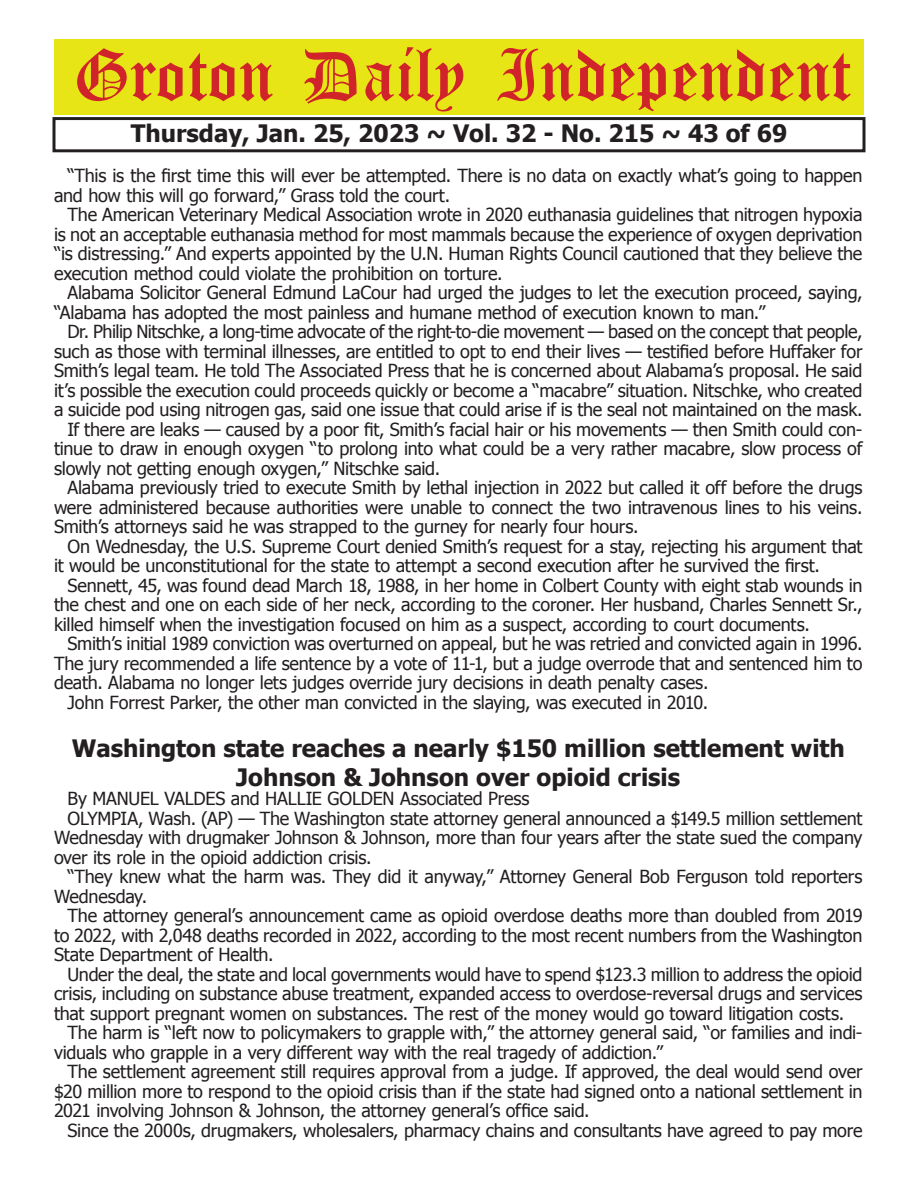
<style>
.page{position:relative;width:918px;height:1188px;background:#fff}
.page>*{position:absolute;margin:0;border:0;box-sizing:border-box;transform-origin:0 0}
.t1{font:54px "Old English Five";color:#d1232a}
.t2{font:700 24px/28.8px "Tahoma";color:#231f20;text-align:center}
.t3{font:18px/19.5px "Tahoma";letter-spacing:-.01em;color:#231f20}
</style>
<div class="page">
<div style="left:52px;top:117px;width:814px;height:35px;border:3px solid #231f20"></div>
<div style="left:54px;top:40px;width:810px;height:75px;background:#e7e515"></div>
<h1 class="t1" style="left:73px;top:50px;width:779px">Groton Daily Independent</h1>
<h2 class="t2" style="left:131px;top:117px;width:658px">Thursday, Jan. 25, 2023 ~ Vol. 32 - No. 215 ~ 43 of 69</h2>
<p class="t3" style="left:54px;top:165px;width:810px;text-indent:14px">“This is the first time this will ever be attempted. There is no data on exactly what’s going to happen and how this will go forward,” Grass told the court.</p>
<p class="t3" style="left:54px;top:204px;width:810px;text-align:justify;text-indent:14px">The American Veterinary Medical Association wrote in 2020 euthanasia guidelines that nitrogen hypoxia is not an acceptable euthanasia method for most mammals because the experience of oxygen deprivation “is distressing.” And experts appointed by the U.N. Human Rights Council cautioned that they believe the execution method could violate the prohibition on torture.</p>
<p class="t3" style="left:54px;top:282px;width:810px;text-indent:14px">Alabama Solicitor General Edmund LaCour had urged the judges to let the execution proceed, saying, “Alabama has adopted the most painless and humane method of execution known to man.”</p>
<p class="t3" style="left:68px;top:321px;width:796px">Dr. Philip Nitschke, a long-time advocate of the right-to-die movement — based on the concept that people,</p>
<p class="t3" style="left:54px;top:341px;width:810px">such as those with terminal illnesses, are entitled to opt to end their lives — testified before Huffaker for</p>
<p class="t3" style="left:54px;top:360px;width:810px">Smith’s legal team. He told The Associated Press that he is concerned about Alabama’s proposal. He said</p>
<p class="t3" style="left:54px;top:380px;width:810px">it’s possible the execution could proceeds quickly or become a “macabre” situation. Nitschke, who created</p>
<p class="t3" style="left:54px;top:399px;width:810px">a suicide pod using nitrogen gas, said one issue that could arise if is the seal not maintained on the mask.</p>
<p class="t3" style="left:68px;top:419px;width:796px">If there are leaks — caused by a poor fit, Smith’s facial hair or his movements — then Smith could con-</p>
<p class="t3" style="left:54px;top:438px;width:810px">tinue to draw in enough oxygen “to prolong into what could be a very rather macabre, slow process of</p>
<p class="t3" style="left:54px;top:458px;width:388px">slowly not getting enough oxygen,” Nitschke said.</p>
<p class="t3" style="left:68px;top:477px;width:797px">Alabama previously tried to execute Smith by lethal injection in 2022 but called it off before the drugs</p>
<p class="t3" style="left:54px;top:497px;width:810px">were administered because authorities were unable to connect the two intravenous lines to his veins.</p>
<p class="t3" style="left:54px;top:516px;width:586px">Smith’s attorneys said he was strapped to the gurney for nearly four hours.</p>
<p class="t3" style="left:68px;top:536px;width:796px">On Wednesday, the U.S. Supreme Court denied Smith’s request for a stay, rejecting his argument that</p>
<p class="t3" style="left:54px;top:555px;width:768px">it would be unconstitutional for the state to attempt a second execution after he survived the first.</p>
<p class="t3" style="left:68px;top:575px;width:797px">Sennett, 45, was found dead March 18, 1988, in her home in Colbert County with eight stab wounds in</p>
<p class="t3" style="left:54px;top:594px;width:810px">the chest and one on each side of her neck, according to the coroner. Her husband, Charles Sennett Sr.,</p>
<p class="t3" style="left:54px;top:613px;width:757px">killed himself when the investigation focused on him as a suspect, according to court documents.</p>
<p class="t3" style="left:68px;top:633px;width:797px">Smith’s initial 1989 conviction was overturned on appeal, but he was retried and convicted again in 1996.</p>
<p class="t3" style="left:54px;top:652px;width:810px">The jury recommended a life sentence by a vote of 11-1, but a judge overrode that and sentenced him to</p>
<p class="t3" style="left:54px;top:672px;width:656px">death. Alabama no longer lets judges override jury decisions in death penalty cases.</p>
<p class="t3" style="left:68px;top:691px;width:642px">John Forrest Parker, the other man convicted in the slaying, was executed in 2010.</p>
<h2 class="t2" style="left:72px;top:732px;width:775px">Washington state reaches a nearly $150 million settlement with<br>Johnson &amp; Johnson over opioid crisis</h2>
<p class="t3" style="left:68px;top:788px;width:464px">By MANUEL VALDES and HALLIE GOLDEN Associated Press</p>
<p class="t3" style="left:68px;top:808px;width:797px">OLYMPIA, Wash. (AP) — The Washington state attorney general announced a $149.5 million settlement</p>
<p class="t3" style="left:54px;top:827px;width:810px">Wednesday with drugmaker Johnson &amp; Johnson, more than four years after the state sued the company</p>
<p class="t3" style="left:54px;top:847px;width:319px">over its role in the opioid addiction crisis.</p>
<p class="t3" style="left:68px;top:866px;width:797px">“They knew what the harm was. They did it anyway,” Attorney General Bob Ferguson told reporters</p>
<p class="t3" style="left:54px;top:886px;width:95px">Wednesday.</p>
<p class="t3" style="left:68px;top:905px;width:797px">The attorney general’s announcement came as opioid overdose deaths more than doubled from 2019</p>
<p class="t3" style="left:54px;top:925px;width:810px">to 2022, with 2,048 deaths recorded in 2022, according to the most recent numbers from the Washington</p>
<p class="t3" style="left:54px;top:944px;width:221px">State Department of Health.</p>
<p class="t3" style="left:68px;top:964px;width:796px">Under the deal, the state and local governments would have to spend $123.3 million to address the opioid</p>
<p class="t3" style="left:54px;top:983px;width:810px">crisis, including on substance abuse treatment, expanded access to overdose-reversal drugs and services</p>
<p class="t3" style="left:54px;top:1003px;width:792px">that support pregnant women on substances. The rest of the money would go toward litigation costs.</p>
<p class="t3" style="left:68px;top:1022px;width:796px">The harm is “left now to policymakers to grapple with,” the attorney general said, “or families and indi-</p>
<p class="t3" style="left:54px;top:1042px;width:611px">viduals who grapple in a very different way with the real tragedy of addiction.”</p>
<p class="t3" style="left:68px;top:1061px;width:797px">The settlement agreement still requires approval from a judge. If approved, the deal would send over</p>
<p class="t3" style="left:54px;top:1081px;width:810px">$20 million more to respond to the opioid crisis than if the state had signed onto a national settlement in</p>
<p class="t3" style="left:54px;top:1100px;width:537px">2021 involving Johnson &amp; Johnson, the attorney general’s office said.</p>
<p class="t3" style="left:68px;top:1120px;width:797px">Since the 2000s, drugmakers, wholesalers, pharmacy chains and consultants have agreed to pay more</p>
</div>
